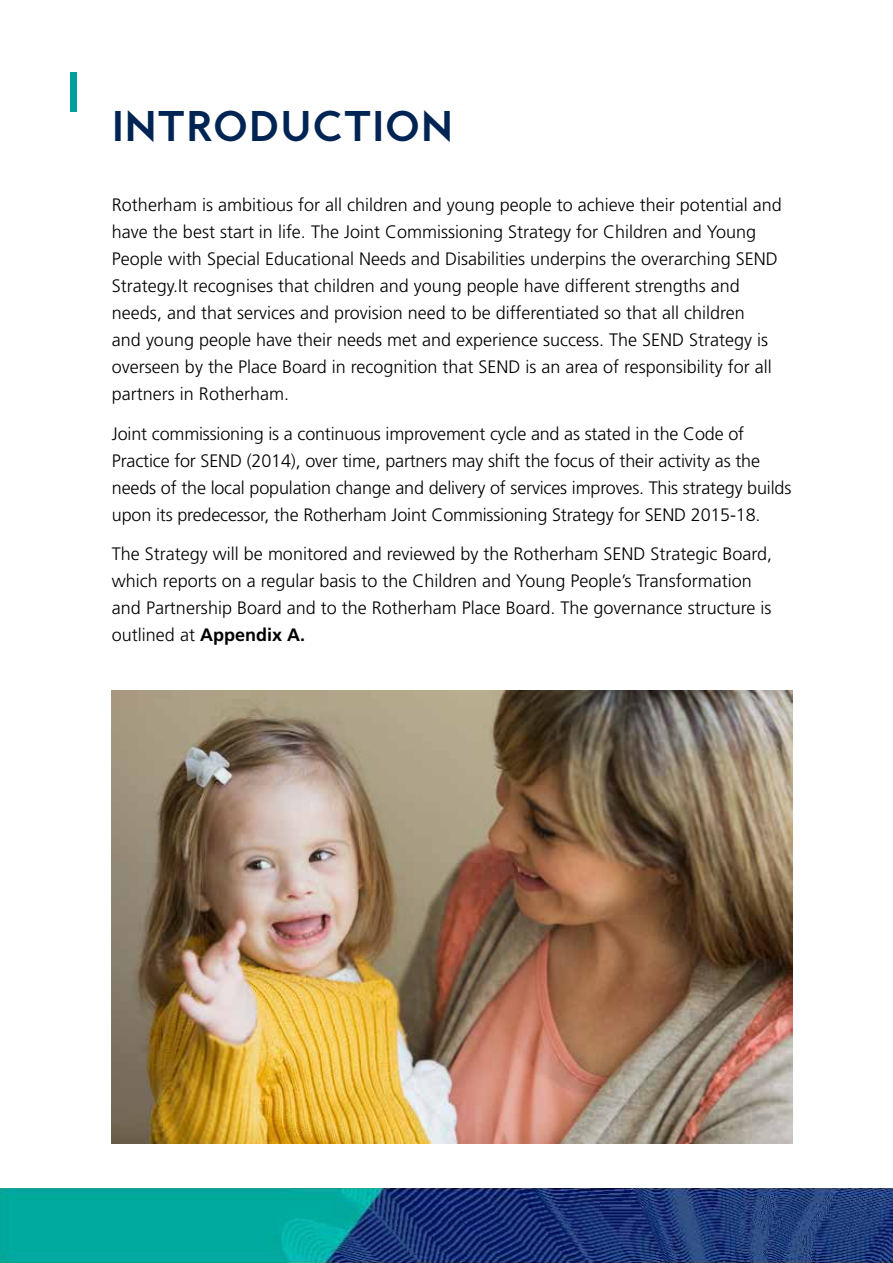
<style>
.page{position:relative;width:893px;height:1263px;background:#fff}
.page>*{position:absolute;margin:0;border:0;box-sizing:border-box;transform-origin:0 0}
.t1{font:700 51px "MB Empire";color:#00a19b}
.t2{font:700 39px "MB Empire";color:#002453}
.t3{font:300 18px/27px "Frutiger LT Std";color:#000}
.s1{font-weight:700}
</style>
<div class="page">
<img style="left:1px;top:1188px;width:891px;height:75px">
<img style="left:112px;top:690px;width:680px;height:454px">
<h1 class="t1" style="left:66px;top:59px;width:17px">1</h1>
<h2 class="t2" style="left:112px;top:101px;width:336px">INTRODUCTION</h2>
<p class="t3" style="left:112px;top:191px;width:671px">Rotherham is ambitious for all children and young people to achieve their potential and have the best start in life. The Joint Commissioning Strategy for Children and Young People with Special Educational Needs and Disabilities underpins the overarching SEND Strategy.It recognises that children and young people have different strengths and needs, and that services and provision need to be differentiated so that all children<br>and young people have their needs met and experience success. The SEND Strategy is overseen by the Place Board in recognition that SEND is an area of responsibility for all partners in Rotherham.</p>
<p class="t3" style="left:112px;top:420px;width:681px">Joint commissioning is a continuous improvement cycle and as stated in the Code of Practice for SEND (2014), over time, partners may shift the focus of their activity as the needs of the local population change and delivery of services improves. This strategy builds upon its predecessor, the Rotherham Joint Commissioning Strategy for SEND 2015-18.</p>
<p class="t3" style="left:112px;top:541px;width:662px">The Strategy will be monitored and reviewed by the Rotherham SEND Strategic Board, which reports on a regular basis to the Children and Young People’s Transformation and Partnership Board and to the Rotherham Place Board. The governance structure is outlined at <span class="s1">Appendix A.</span></p>
</div>
